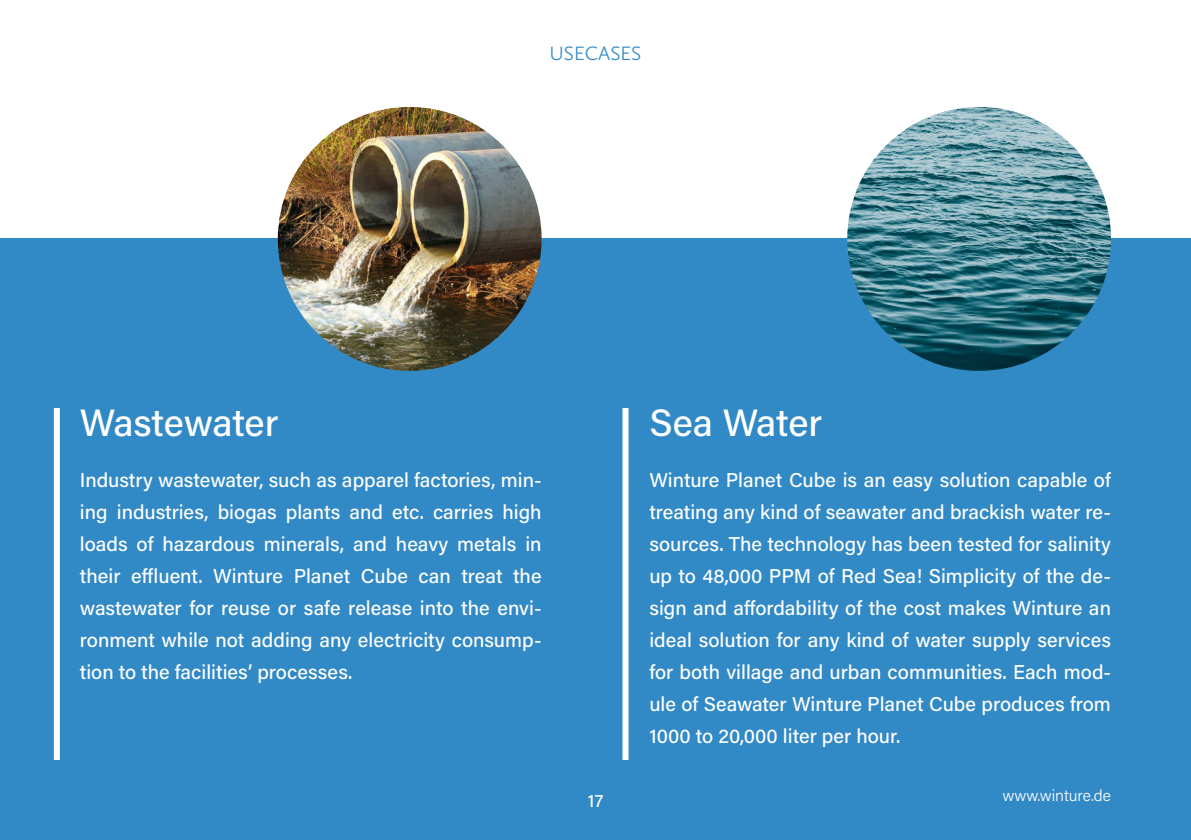
<style>
.page{position:relative;width:1191px;height:840px;background:#fff}
.page>*{position:absolute;margin:0;border:0;box-sizing:border-box;transform-origin:0 0}
.t1{font:500 38px "Acumin Pro";letter-spacing:-.01em;color:#fff}
.t2{font:500 20px/32px "Acumin Pro";color:#fff;text-align:justify}
.t3{font:300 20px "Calluna Sans";color:#3189c6}
.t4{font:500 18px "Acumin Pro";color:#fff}
.t5{font:300 16px "Acumin Pro";letter-spacing:-.005em;color:#fff}
.s1{color:#3189c6}
</style>
<div class="page">
<div style="left:0;top:239px;width:1191px;height:600px;background:#3189c6"></div>
<div style="left:54px;top:408px;width:6px;height:351px;background:#fff"></div>
<div style="left:622px;top:408px;width:6px;height:351px;background:#fff"></div>
<img style="left:278px;top:107px;width:263px;height:264px;border-radius:132px">
<img style="left:847px;top:107px;width:264px;height:264px;border-radius:132px">
<p class="t3" style="left:549px;top:42px;width:93px">USECASES</p>
<h1 class="t1" style="left:80px;top:396px;width:300px">Wastewater<span class="s1">Water</span></h1>
<p class="t2" style="left:80px;top:462px;width:463px">Industry wastewater, such as apparel factories, min&shy;ing industries, biogas plants and etc. carries high loads of hazardous minerals, and heavy metals in their effluent. Winture Planet Cube can treat the wastewater for reuse or safe release into the envi&shy;ronment while not adding any electricity consump&shy;tion to the facilities’ processes.</p>
<p class="t4" style="left:587px;top:787px;width:17px">17</p>
<h1 class="t1" style="left:649px;top:396px;width:174px">Sea Water</h1>
<p class="t2" style="left:649px;top:462px;width:463px">Winture Planet Cube is an easy solution capable of treating any kind of seawater and brackish water re&shy;sources. The technology has been tested for salinity up to 48,000 PPM of Red Sea! Simplicity of the de&shy;sign and affordability of the cost makes Winture an ideal solution for any kind of water supply services for both village and urban communities. Each mod&shy;ule of Seawater Winture Planet Cube produces from 1000 to 20,000 liter per hour.</p>
<p class="t5" style="left:1002px;top:783px;width:110px">www.winture.de</p>
</div>
